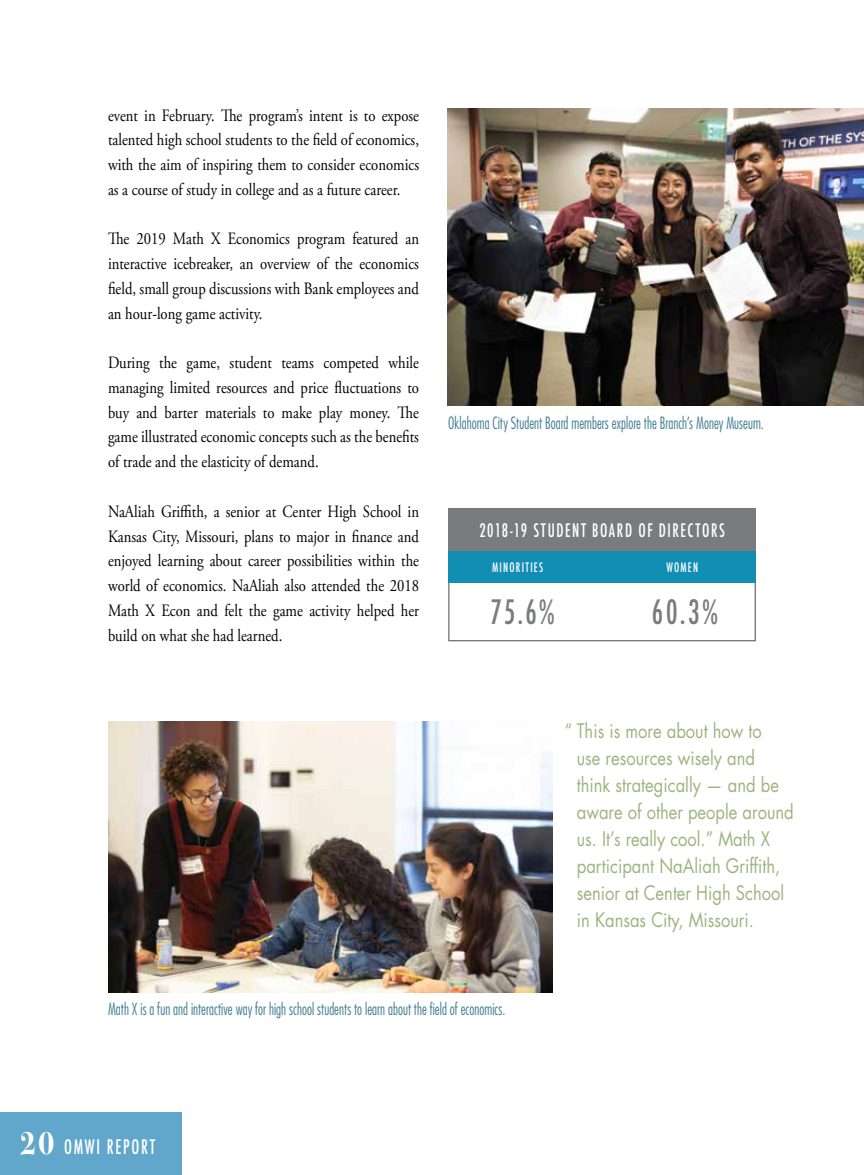
<style>
.page{position:relative;width:864px;height:1175px;background:#fff}
.page>*{position:absolute;margin:0;border:0;box-sizing:border-box;transform-origin:0 0}
.t1{font:500 condensed 32.7px "Futura";color:#7a7b7f;scale:.85 1}
.t2{font:19.5px/27px "Futura Std";color:#9eb47e;scale:.85 1}
.t3{font:500 condensed 19.5px "Futura";letter-spacing:.1em;color:#fff;scale:.85 1}
.t4{font:500 condensed 18.15px "Futura";letter-spacing:.1em;color:#fff;scale:.85 1}
.t5{font:17.25px/24.8px "Adobe Garamond Pro";color:#000;text-align:justify;scale:.85 1}
.t6{font:300 condensed 16.5px "Futura Std";letter-spacing:.005em;color:#3e7d91;scale:.85 1}
.t7{font:500 condensed 12.75px "Futura";letter-spacing:.115em;color:#fff;scale:.85 1}
.s1{font-family:"Bodoni Svty Two ITCTT";font-weight:700;font-stretch:normal;font-size:33px}
</style>
<div class="page">
<div style="left:0;top:1111px;width:181px;height:63px;background:#60a7cb"></div>
<img style="left:447px;top:108px;width:417px;height:297px">
<div style="left:448px;top:508px;width:308px;height:43px;background:#7a7b7f"></div>
<div style="left:448px;top:508px;width:308px;height:133px;border:1px solid #7a7b7f"></div>
<div style="left:448px;top:551px;width:308px;height:31px;background:#128db3"></div>
<img style="left:108px;top:721px;width:444px;height:271px">
<p class="t5" style="left:108px;top:103px;width:367px">event in February. The program’s intent is to expose talented high school students to the field of economics, with the aim of inspiring them to consider economics as a course of study in college and as a future career.</p>
<p class="t5" style="left:108px;top:227px;width:367px">The 2019 Math X Economics program featured an interactive icebreaker, an overview of the economics field, small group discussions with Bank employees and an hour-long game activity.</p>
<p class="t5" style="left:108px;top:351px;width:367px">During the game, student teams competed while managing limited resources and price fluctuations to buy and barter materials to make play money. The game illustrated economic concepts such as the benefits of trade and the elasticity of demand.</p>
<p class="t5" style="left:108px;top:499px;width:367px">NaAliah Griffith, a senior at Center High School in Kansas City, Missouri, plans to major in finance and enjoyed learning about career possibilities within the world of economics. NaAliah also attended the 2018<br>Math X Econ and felt the game activity helped her build on what she had learned.</p>
<p class="t6" style="left:448px;top:413px;width:373px">Oklahoma City Student Board members explore the Branch’s Money Museum.</p>
<p class="t4" style="left:479px;top:518px;width:290px">2018-19 STUDENT BOARD OF DIRECTORS</p>
<p class="t7" style="left:492px;top:559px;width:62px">MINORITIES</p>
<p class="t7" style="left:666px;top:559px;width:39px">WOMEN</p>
<h1 class="t1" style="left:491px;top:591px;width:77px">75.6%</h1>
<h1 class="t1" style="left:652px;top:591px;width:80px">60.3%</h1>
<p class="t2" style="left:577px;top:717px;width:257px;text-indent:-12px">“ This is more about how to<br>use resources wisely and<br>think strategically — and be aware of other people around us. It’s really cool.” Math X participant NaAliah Griffith, senior at Center High School in Kansas City, Missouri.</p>
<p class="t6" style="left:108px;top:998px;width:469px">Math X is a fun and interactive way for high school students to learn about the field of economics.</p>
<p class="t3" style="left:20px;top:1134px;width:160px"><span class="s1">20</span> OMWI REPORT</p>
</div>
